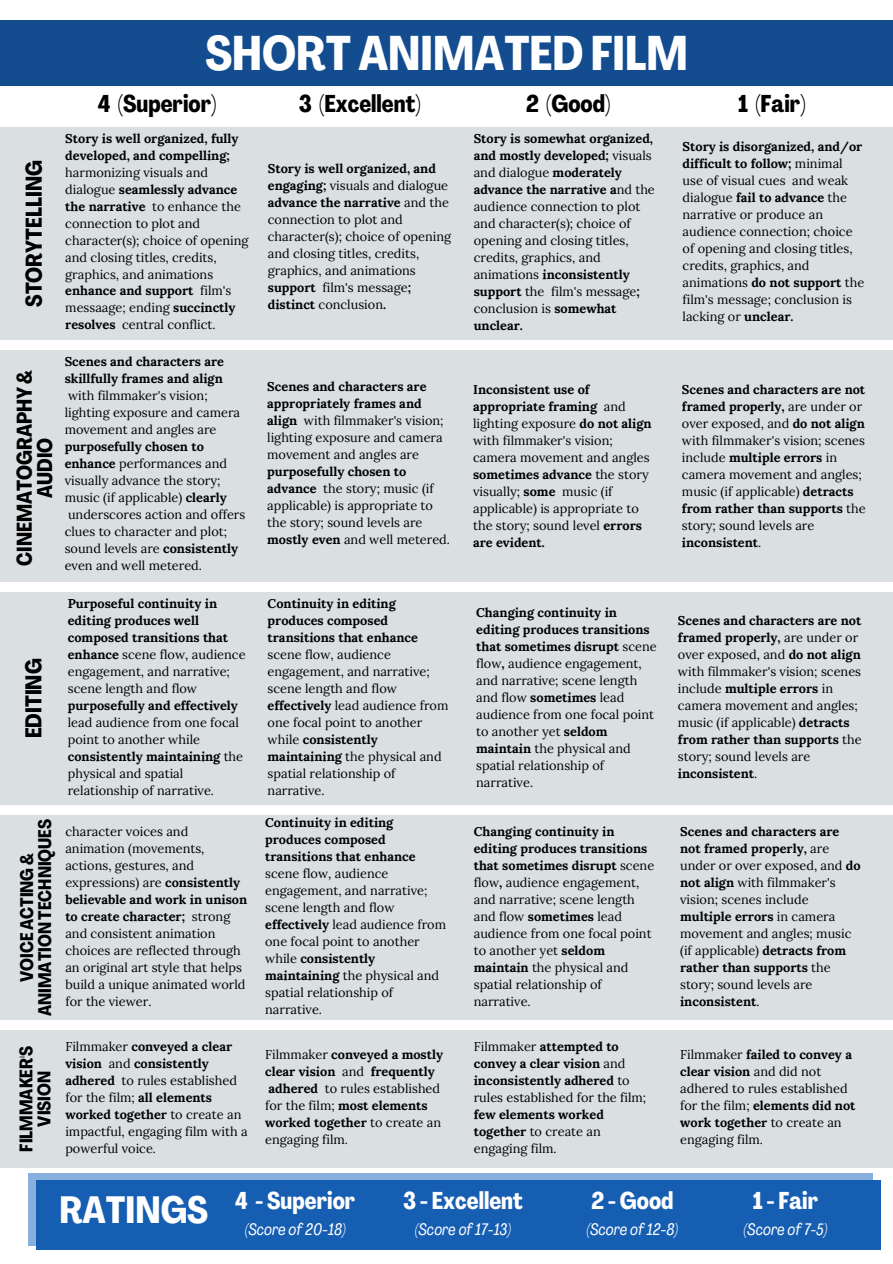
<style>
.page{position:relative;width:893px;height:1264px;background:#fff}
.page>*{position:absolute;margin:0;border:0;box-sizing:border-box;transform-origin:0 0}
.t1{font:700 48px "Agrandir Tight";color:#fff}
.t2{font:700 37.5px "Agrandir Tight";color:#fff}
.t3{font:700 24px "Agrandir Tight";color:#000}
.t4{font:700 24px "Agrandir Tight";color:#fff}
.t5{font:700 22.5px "Agrandir Tight";color:#000}
.t6{font:700 21px/20.2px "Agrandir Tight";color:#000;text-align:center}
.t7{font:700 18px/18px "Agrandir Tight";color:#000;text-align:center}
.t8{font:italic 16.5px "Agrandir Tight";color:#fff}
.t9{font:12.75px/17px "Lora";color:#000}
.t10{font:700 12.75px/17px "Lora";color:#000}
.s1{font-weight:700}
.s2{font-weight:400}
</style>
<div class="page">
<div style="left:0;top:127px;width:892px;height:212px;background:#dadfe1"></div>
<div style="left:0;top:21px;width:892px;height:65px;background:#134c8f"></div>
<div style="left:0;top:350px;width:892px;height:231px;background:#dadfe1"></div>
<div style="left:0;top:592px;width:892px;height:212px;background:#dadfe1"></div>
<div style="left:0;top:815px;width:892px;height:204px;background:#dadfe1"></div>
<div style="left:0;top:1030px;width:892px;height:137px;background:#dadfe1"></div>
<div style="left:28px;top:1173px;width:844px;height:72px;background:#87b0df"></div>
<div style="left:36px;top:1179px;width:844px;height:69px;background:#165eb2"></div>
<p class="t5" style="left:25px;top:307px;width:148px;rotate:-90deg">STORYTELLING</p>
<p class="t6" style="left:17px;top:566px;width:198px;rotate:-90deg">CINEMATOGRAPHY&amp;<br>AUDIO</p>
<p class="t5" style="left:25px;top:738px;width:81px;rotate:-90deg">EDITING</p>
<p class="t1" style="left:205px;top:34px;width:484px">SHORTANIMATEDFILM</p>
<p class="t3" style="left:98px;top:94px;width:120px">4 (Superior)</p>
<p class="t3" style="left:299px;top:94px;width:123px">3 (Excellent)</p>
<p class="t3" style="left:525px;top:94px;width:86px">2 (Good)</p>
<p class="t3" style="left:738px;top:94px;width:69px">1 (Fair)</p>
<p class="t9" style="left:65px;top:129px;width:185px"><span class="s1">Story is well organized, fully developed, and compelling; </span>harmonizing visuals and dialogue <span class="s1">seamlessly advance the narrative</span> to enhance the connection to plot and character(s); choice of opening and closing titles, credits, graphics, and animations <span class="s1">enhance and support</span> film's messaage; ending <span class="s1">succinctly resolves</span> central conflict.</p>
<p class="t9" style="left:473px;top:130px;width:183px"><span class="s1">Story is somewhat organized, and mostly developed;</span> visuals and dialogue <span class="s1">moderately advance the narrative a</span>nd the audience connection to plot and character(s); choice of opening and closing titles, credits, graphics, and animations <span class="s1">inconsistently support</span> the film's message<span class="s1">; </span>conclusion is <span class="s1">somewhat unclear.</span></p>
<p class="t9" style="left:682px;top:138px;width:183px"><span class="s1">Story is disorganized, and/or difficult to follow;</span> minimal use of visual cues and weak dialogue <span class="s1">fail to advance</span> the narrative or produce an audience connection; choice of opening and closing titles, credits, graphics, and animations <span class="s1">do not support</span> the film's message; conclusion is lacking or <span class="s1">unclear.</span></p>
<p class="t9" style="left:268px;top:160px;width:185px"><span class="s1">Story is well organized, and engaging;</span> visuals and dialogue <span class="s1">advance the narrative</span> and the connection to plot and character(s); choice of opening and closing titles, credits, graphics, and animations <span class="s1">support</span> film's message<span class="s1">; distinct</span> conclusion<span class="s1">.</span></p>
<p class="t9" style="left:65px;top:353px;width:182px"><span class="s1">Scenes and characters are skillfully frames and align </span>with filmmaker's vision; lighting exposure and camera movement and angles are <span class="s1">purposefully chosen to enhance</span> performances and visually advance the story; music (if applicable) <span class="s1">clearly </span>underscores action and offers clues to character and plot; sound levels are <span class="s1">consistently </span>even and well metered.</p>
<p class="t9" style="left:267px;top:378px;width:184px"><span class="s1">Scenes and characters are appropriately frames and align</span> with filmmaker's vision; lighting exposure and camera movement and angles are <span class="s1">purposefully chosen to advance</span> the story; music (if applicable) is appropriate to the story; sound levels are <span class="s1">mostly even</span> and well metered.</p>
<p class="t9" style="left:473px;top:381px;width:180px"><span class="s1">Inconsistent use of appropriate framing</span> and lighting exposure <span class="s1">do not align </span>with filmmaker's vision; camera movement and angles <span class="s1">sometimes advance</span> the story visually; <span class="s1">some</span> music (if applicable) is appropriate to the story; sound level <span class="s1">errors are evident.</span></p>
<p class="t9" style="left:682px;top:381px;width:185px"><span class="s1">Scenes and characters are not framed properly,</span> are under or over exposed, and <span class="s1">do not align </span>with filmmaker's vision; scenes include <span class="s1">multiple errors</span> in camera movement and angles; music (if applicable) <span class="s1">detracts from rather than supports</span> the story; sound levels are <span class="s1">inconsistent</span>.</p>
<p class="t9" style="left:68px;top:595px;width:179px"><span class="s1">Purposeful continuity in editing produces well composed transitions that enhance</span> scene flow, audience engagement, and narrative; scene length and flow <span class="s1">purposefully and effectively </span>lead audience from one focal point to another while <span class="s1">consistently maintaining</span> the physical and spatial relationship of narrative.</p>
<p class="t9" style="left:267px;top:595px;width:182px"><span class="s1">Continuity in editing produces composed transitions that enhance </span>scene flow, audience engagement, and narrative; scene length and flow <span class="s1">effectively</span> lead audience from one focal point to another while <span class="s1">consistently maintaining</span> the physical and spatial relationship of narrative.</p>
<p class="t9" style="left:476px;top:603px;width:182px"><span class="s1">Changing continuity in editing produces transitions that sometimes disrupt</span> scene flow<span class="s1">,</span> audience engagement, and narrative; scene length and flow <span class="s1">sometimes</span> lead audience from one focal point to another yet <span class="s1">seldom maintain</span> the physical and spatial relationship of narrative.</p>
<p class="t9" style="left:678px;top:612px;width:185px"><span class="s1">Scenes and characters are not framed properly,</span> are under or over exposed, and <span class="s1">do not align </span>with filmmaker's vision; scenes include <span class="s1">multiple errors</span> in camera movement and angles; music (if applicable) <span class="s1">detracts from rather than supports</span> the story; sound levels are <span class="s1">inconsistent</span>.</p>
<p class="t7" style="left:20px;top:1016px;width:199px;rotate:-90deg">VOICEACTING&amp;<br>ANIMATIONTECHNIQUES</p>
<p class="t9" style="left:65px;top:822px;width:183px">character voices and animation (movements, actions, gestures, and expressions) are <span class="s1">consistently believable and work in unison to create character;</span> strong and consistent animation choices are reflected through an original art style that helps build a unique animated world for the viewer.</p>
<p class="t9" style="left:265px;top:814px;width:182px"><span class="s1">Continuity in editing produces composed transitions that enhance </span>scene flow, audience engagement, and narrative; scene length and flow <span class="s1">effectively</span> lead audience from one focal point to another while <span class="s1">consistently maintaining</span> the physical and spatial relationship of narrative.</p>
<p class="t9" style="left:473px;top:822px;width:182px"><span class="s1">Changing continuity in editing produces transitions that sometimes disrupt</span> scene flow<span class="s1">,</span> audience engagement, and narrative; scene length and flow <span class="s1">sometimes</span> lead audience from one focal point to another yet <span class="s1">seldom maintain</span> the physical and spatial relationship of narrative.</p>
<p class="t9" style="left:680px;top:822px;width:182px"><span class="s1">Scenes and characters are not framed properly,</span> are under or over exposed, and <span class="s1">do not align</span> with filmmaker's vision; scenes include <span class="s1">multiple errors</span> in camera movement and angles; music (if applicable) <span class="s1">detracts from rather than supports</span> the story; sound levels are <span class="s1">inconsistent</span>.</p>
<p class="t7" style="left:19px;top:1151px;width:107px;rotate:-90deg">FILMMAKER'S<br>VISION</p>
<p class="t9" style="left:65px;top:1037px;width:184px">Filmmaker <span class="s1">conveyed a clear vision</span> and <span class="s1">consistently adhered</span> to rules established for the film; <span class="s1">all elements worked together</span> to create an impactful, engaging film with a powerful voice.</p>
<p class="t10" style="left:265px;top:1046px;width:179px"><span class="s2">Filmmaker</span> conveyed a mostly clear vision <span class="s2">and</span> frequently adhered <span class="s2">to rules established for the film;</span> most elements worked together <span class="s2">to create an engaging film.</span></p>
<p class="t10" style="left:473px;top:1037px;width:174px"><span class="s2">Filmmaker</span> attempted to convey a clear vision <span class="s2">and </span>inconsistently adhered <span class="s2">to rules established for the film; </span>few elements worked together <span class="s2">to create an engaging film.</span></p>
<p class="t9" style="left:680px;top:1046px;width:177px">Filmmaker <span class="s1">failed to convey a clear vision</span> and did not adhered to rules established for the film; <span class="s1">elements did not work together</span> to create an engaging film.</p>
<p class="t2" style="left:59px;top:1195px;width:150px">RATINGS</p>
<p class="t4" style="left:235px;top:1190px;width:122px">4 - Superior</p>
<p class="t8" style="left:245px;top:1222px;width:102px">(Score of 20-18)</p>
<p class="t4" style="left:753px;top:1190px;width:67px">1 - Fair</p>
<p class="t8" style="left:743px;top:1222px;width:85px">(Score of 7-5)</p>
<p class="t4" style="left:403px;top:1190px;width:121px">3 - Excellent</p>
<p class="t8" style="left:415px;top:1222px;width:98px">(Score of 17-13)</p>
<p class="t4" style="left:591px;top:1190px;width:84px">2 - Good</p>
<p class="t8" style="left:586px;top:1222px;width:93px">(Score of 12-8)</p>
</div>
